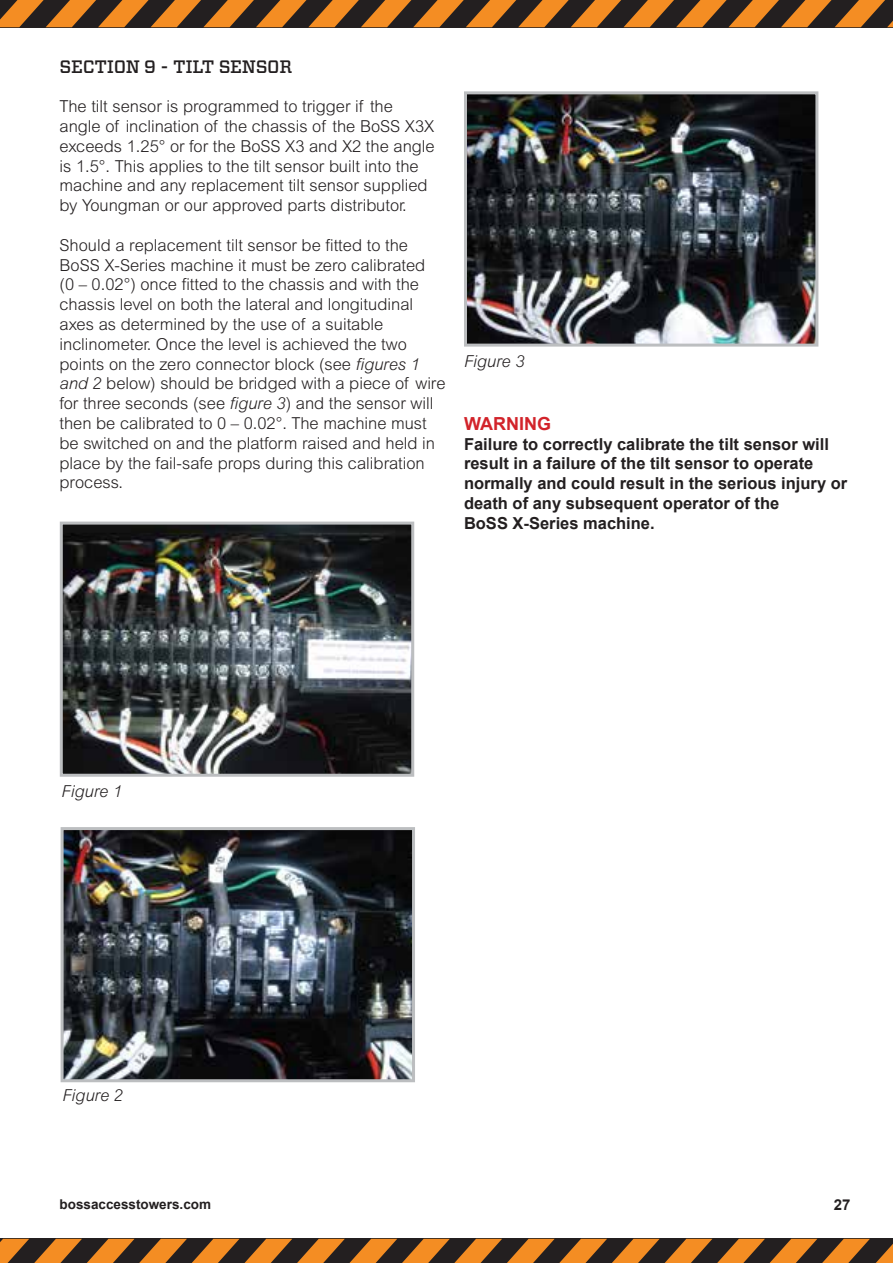
<style>
.page{position:relative;width:893px;height:1263px;background:#fff}
.page>*{position:absolute;margin:0;border:0;box-sizing:border-box;transform-origin:0 0}
.t1{font:500 18px "Vitesse";letter-spacing:-.02em;color:#231f20}
.t2{font:700 18px "Arial";color:#d2232a}
.t3{font:300 16.5px/19.8px "Arial MT Std";color:#231f20}
.t4{font:700 16.5px/19.8px "Arial";color:#231f20}
.t5{font:italic 300 16.5px "Arial MT Std";color:#231f20}
.t6{font:700 15px "Arial";color:#231f20}
.t7{font:700 13.5px "Arial";color:#231f20}
.s1{font-style:italic}
</style>
<div class="page">
<img style="left:64px;top:526px;width:346px;height:247px">
<div style="left:60px;top:522px;width:354px;height:255px;border:3px solid #bcbec0"></div>
<img style="left:65px;top:831px;width:346px;height:247px">
<div style="left:61px;top:827px;width:354px;height:255px;border:3px solid #bcbec0"></div>
<img style="left:468px;top:95px;width:346px;height:248px">
<div style="left:464px;top:91px;width:354px;height:256px;border:3px solid #bcbec0"></div>
<svg style="left:0;top:0;width:893px;height:27px;background:#8b5521"></svg>
<svg style="left:876px;top:1244px;width:17px;height:19px"></svg>
<svg style="left:245px;top:1239px;width:625px;height:24px;background:#8b5621"></svg>
<svg style="left:0;top:1239px;width:239px;height:24px;background:#8e5721"></svg>
<p class="t1" style="left:60px;top:54px;width:234px">SECTION 9 - TILT SENSOR</p>
<p class="t3" style="left:60px;top:96px;width:377px">The tilt sensor is programmed to trigger if the angle of inclination of the chassis of the BoSS X3X exceeds 1.25° or for the BoSS X3 and X2 the angle is 1.5°. This applies to the tilt sensor built into the machine and any replacement tilt sensor supplied by Youngman or our approved parts distributor.</p>
<p class="t3" style="left:60px;top:235px;width:388px">Should a replacement tilt sensor be fitted to the BoSS X-Series machine it must be zero calibrated<br>(0 – 0.02°) once fitted to the chassis and with the chassis level on both the lateral and longitudinal axes as determined by the use of a suitable inclinometer. Once the level is achieved the two points on the zero connector block (see <span class="s1">figures 1 and 2</span> below) should be bridged with a piece of wire for three seconds (see <span class="s1">figure 3</span>) and the sensor will then be calibrated to 0 – 0.02°. The machine must be switched on and the platform raised and held in place by the fail-safe props during this calibration process.</p>
<p class="t5" style="left:464px;top:352px;width:62px">Figure 3</p>
<p class="t2" style="left:464px;top:412px;width:89px">WARNING</p>
<p class="t4" style="left:464px;top:434px;width:385px">Failure to correctly calibrate the tilt sensor will result in a failure of the tilt sensor to operate normally and could result in the serious injury or death of any subsequent operator of the<br>BoSS X-Series machine.</p>
<p class="t5" style="left:62px;top:781px;width:62px">Figure 1</p>
<p class="t5" style="left:62px;top:1085px;width:62px">Figure 2</p>
<p class="t7" style="left:60px;top:1195px;width:153px">bossaccesstowers.com</p>
<p class="t6" style="left:834px;top:1195px;width:18px">27</p>
</div>
